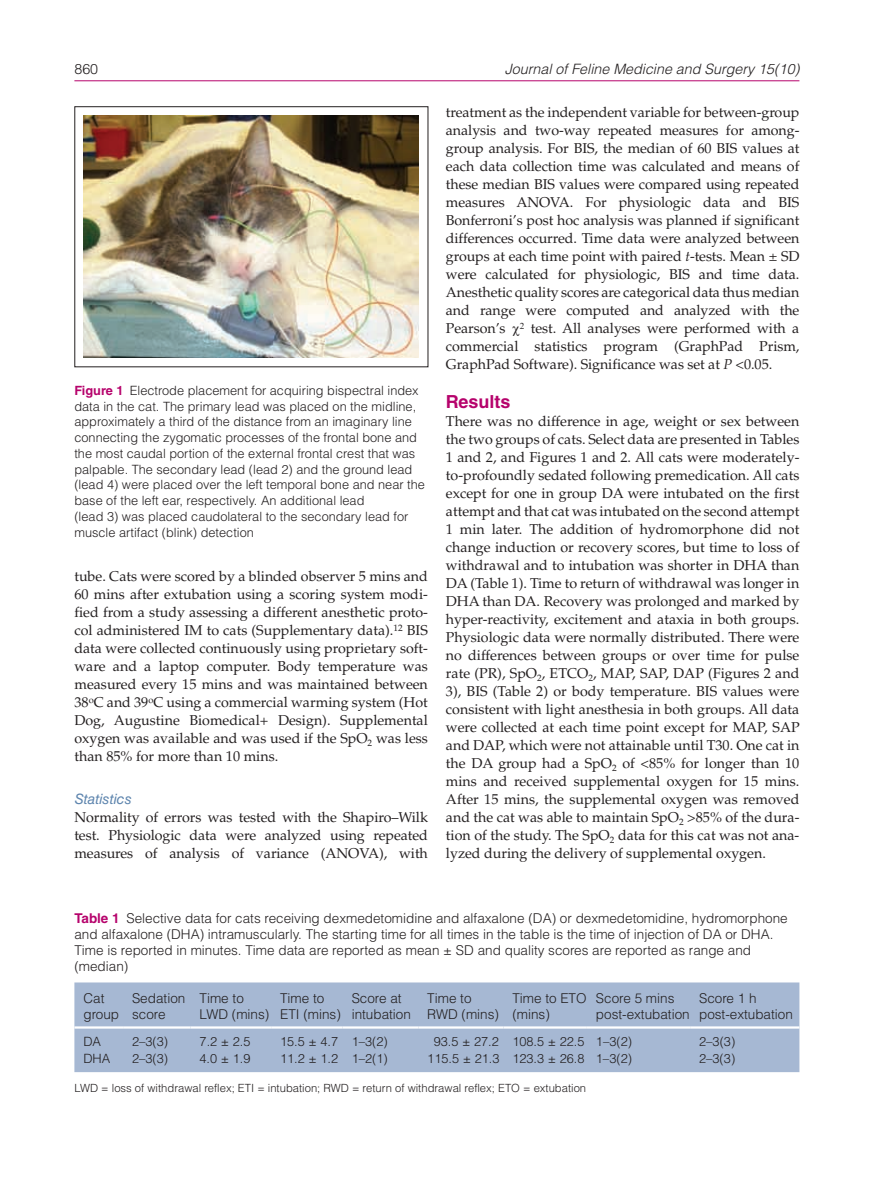
<style>
.page{position:relative;width:893px;height:1191px;background:#fff}
.page>*{position:absolute;margin:0;border:0;box-sizing:border-box;transform-origin:0 0}
.t1{font:700 18px "Helvetica LT Std";color:#b6036c}
.t2{font:14.25px/18px "Palatino LT Std";letter-spacing:-.005em;color:#231f20;text-align:justify}
.t3{font:italic 300 14.25px "Helvetica LT Std";color:#231f20}
.t4{font:italic 14.25px "Helvetica LT Std";color:#5e85ae}
.t5{font:300 14.25px "Helvetica LT Std";color:#231f20}
.t6{font:300 13.5px/15.8px "Helvetica LT Std";color:#231f20}
.t7{font:300 12.75px/15.8px "Helvetica LT Std";color:#231f20}
.t8{font:300 11.25px "Helvetica LT Std";color:#231f20}
.s1{font-weight:700;color:#b6036c}
.s2{font-style:italic}
</style>
<div class="page">
<hr style="left:74px;top:80px;width:725px;height:1px;background:#b6036c">
<img style="left:84px;top:116px;width:335px;height:242px">
<div style="left:74px;top:982px;width:725px;height:90px;background:#a6b8d3"></div>
<hr style="left:74px;top:1026px;width:49px;height:2px;background:#fff">
<hr style="left:123px;top:1026px;width:68px;height:2px;background:#fff">
<hr style="left:191px;top:1026px;width:80px;height:2px;background:#fff">
<hr style="left:271px;top:1026px;width:72px;height:2px;background:#fff">
<hr style="left:343px;top:1026px;width:75px;height:2px;background:#fff">
<hr style="left:418px;top:1026px;width:85px;height:2px;background:#fff">
<hr style="left:503px;top:1026px;width:84px;height:2px;background:#fff">
<hr style="left:587px;top:1026px;width:103px;height:2px;background:#fff">
<hr style="left:690px;top:1026px;width:109px;height:2px;background:#fff">
<p class="t5" style="left:74px;top:60px;width:25px">860</p>
<p class="t3" style="left:505px;top:60px;width:296px">Journal of Feline Medicine and Surgery 15(10)</p>
<p class="t7" style="left:74px;top:382px;width:352px"><span class="s1">Figure 1</span> Electrode placement for acquiring bispectral index data in the cat. The primary lead was placed on the midline, approximately a third of the distance from an imaginary line connecting the zygomatic processes of the frontal bone and the most caudal portion of the external frontal crest that was palpable. The secondary lead (lead 2) and the ground lead (lead 4) were placed over the left temporal bone and near the base of the left ear, respectively. An additional lead<br>(lead 3) was placed caudolateral to the secondary lead for muscle artifact (blink) detection</p>
<p class="t2" style="left:74px;top:567px;width:355px">tube. Cats were scored by a blinded observer 5 mins and 60 mins after extubation using a scoring system modi&shy;fied from a study assessing a different anesthetic proto&shy;col administered IM to cats (Supplementary data).<sup>12</sup> BIS data were collected continuously using proprietary soft&shy;ware and a laptop computer. Body temperature was measured every 15 mins and was maintained between 38<sup>o</sup>C and 39<sup>o</sup>C using a commercial warming system (Hot Dog, Augustine Biomedical+ Design). Supplemental oxygen was available and was used if the SpO<sub>2</sub> was less than 85% for more than 10 mins.</p>
<p class="t4" style="left:74px;top:790px;width:59px">Statistics</p>
<p class="t2" style="left:74px;top:808px;width:355px">Normality of errors was tested with the Shapiro–Wilk test. Physiologic data were analyzed using repeated measures of analysis of variance (ANOVA), with</p>
<p class="t2" style="left:446px;top:103px;width:355px">treatment as the independent variable for between-group analysis and two-way repeated measures for among&shy;group analysis. For BIS, the median of 60 BIS values at each data collection time was calculated and means of these median BIS values were compared using repeated measures ANOVA. For physiologic data and BIS Bonferroni’s post hoc analysis was planned if significant differences occurred. Time data were analyzed between groups at each time point with paired <span class="s2">t</span>-tests. Mean ± SD were calculated for physiologic, BIS and time data.<br>Anesthetic quality scores are categorical data thus median and range were computed and analyzed with the Pearson’s</p>
<p class="t2" style="left:446px;top:319px;width:355px;text-indent:85px">test. All analyses were performed with a commercial statistics program (GraphPad Prism, GraphPad Software). Significance was set at <span class="s2">P</span> &lt;0.05.</p>
<p class="t1" style="left:446px;top:390px;width:66px">Results</p>
<p class="t2" style="left:446px;top:412px;width:355px">There was no difference in age, weight or sex between the two groups of cats. Select data are presented in Tables 1 and 2, and Figures 1 and 2. All cats were moderately&shy;to-profoundly sedated following premedication. All cats except for one in group DA were intubated on the first attempt and that cat was intubated on the second attempt 1 min later. The addition of hydromorphone did not change induction or recovery scores, but time to loss of withdrawal and to intubation was shorter in DHA than DA (Table 1). Time to return of withdrawal was longer in DHA than DA. Recovery was prolonged and marked by hyper-reactivity, excitement and ataxia in both groups.<br>Physiologic data were normally distributed. There were no differences between groups or over time for pulse rate (PR), SpO<sub>2</sub>, ETCO<sub>2</sub>, MAP, SAP, DAP (Figures 2 and 3), BIS (Table 2) or body temperature. BIS values were consistent with light anesthesia in both groups. All data were collected at each time point except for MAP, SAP and DAP, which were not attainable until T30. One cat in the DA group had a SpO<sub>2</sub> of &lt;85% for longer than 10 mins and received supplemental oxygen for 15 mins.<br>After 15 mins, the supplemental oxygen was removed and the cat was able to maintain SpO<sub>2</sub> &gt;85% of the dura&shy;tion of the study. The SpO<sub>2</sub> data for this cat was not ana&shy;lyzed during the delivery of supplemental oxygen.</p>
<p class="t6" style="left:74px;top:910px;width:715px"><span class="s1">Table 1</span> Selective data for cats receiving dexmedetomidine and alfaxalone (DA) or dexmedetomidine, hydromorphone and alfaxalone (DHA) intramuscularly. The starting time for all times in the table is the time of injection of DA or DHA.<br>Time is reported in minutes. Time data are reported as mean ± SD and quality scores are reported as range and (median)</p>
<p class="t6" style="left:83px;top:990px;width:37px">Cat group</p>
<p class="t6" style="left:132px;top:990px;width:55px">Sedation score</p>
<p class="t6" style="left:200px;top:990px;width:71px">Time to<br>LWD (mins)</p>
<p class="t6" style="left:280px;top:990px;width:62px">Time to<br>ETI (mins)</p>
<p class="t6" style="left:352px;top:990px;width:61px">Score at intubation</p>
<p class="t6" style="left:427px;top:990px;width:73px">Time to<br>RWD (mins)</p>
<p class="t6" style="left:512px;top:990px;width:76px">Time to ETO (mins)</p>
<p class="t6" style="left:596px;top:990px;width:95px">Score 5 mins post-extubation</p>
<p class="t6" style="left:699px;top:990px;width:95px">Score 1 h post-extubation</p>
<p class="t7" style="left:83px;top:1033px;width:19px">DA</p>
<p class="t7" style="left:132px;top:1033px;width:38px">2–3(3)</p>
<p class="t7" style="left:200px;top:1033px;width:52px">7.2 ± 2.5</p>
<p class="t7" style="left:280px;top:1033px;width:109px">15.5 ± 4.7 1–3(2)</p>
<p class="t7" style="left:434px;top:1033px;width:200px">93.5 ± 27.2 108.5 ± 22.5 1–3(2)</p>
<p class="t7" style="left:699px;top:1033px;width:38px">2–3(3)</p>
<p class="t7" style="left:83px;top:1050px;width:28px">DHA</p>
<p class="t7" style="left:132px;top:1050px;width:38px">2–3(3)</p>
<p class="t7" style="left:200px;top:1050px;width:52px">4.0 ± 1.9</p>
<p class="t7" style="left:280px;top:1050px;width:109px">11.2 ± 1.2 1–2(1)</p>
<p class="t7" style="left:427px;top:1050px;width:206px">115.5 ± 21.3 123.3 ± 26.8 1–3(2)</p>
<p class="t7" style="left:699px;top:1050px;width:38px">2–3(3)</p>
<p class="t8" style="left:74px;top:1081px;width:513px">LWD = loss of withdrawal reflex; ETI = intubation; RWD = return of withdrawal reflex; ETO = extubation</p>
</div>
